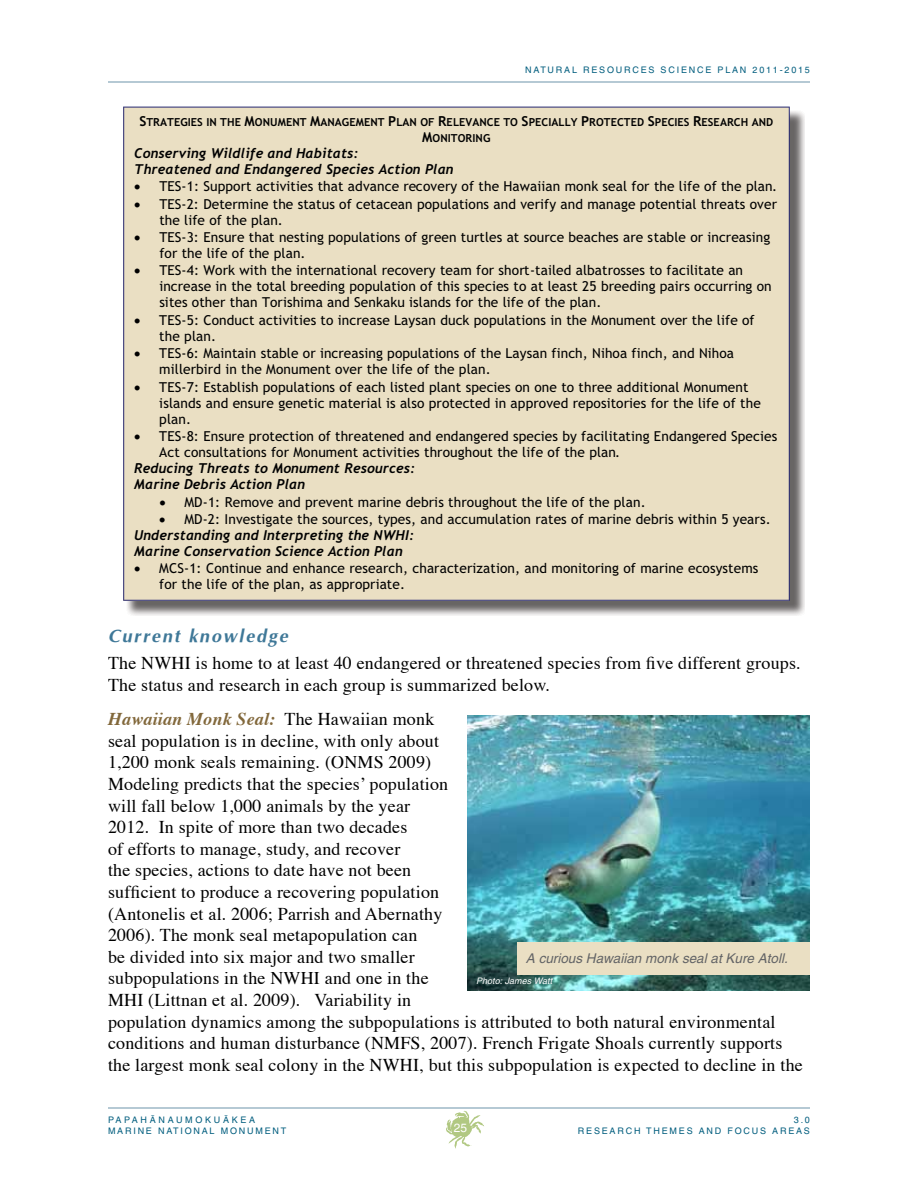
<style>
.page{position:relative;width:918px;height:1188px;background:#fff}
.page>*{position:absolute;margin:0;border:0;box-sizing:border-box;transform-origin:0 0}
.t1{font:18px/21.6px "Times";letter-spacing:.01em;color:#000}
.t2{font:italic 700 18px "Hawn Optimist";letter-spacing:.1em;color:#3f7898}
.t3{font:13.8px/16px "Trebuchet MS";letter-spacing:.01em;color:#010101}
.t4{font:italic 700 13.8px/16px "Trebuchet";letter-spacing:.01em;color:#010101}
.t5{font:italic 13.5px "Hawn Helv";color:#636466}
.t6{font:12px "Hawn Helv";color:#fff}
.t7{font:700 11.1px/16px "Trebuchet MS";letter-spacing:.005em;color:#010101;text-align:center}
.t8{font:9px/10.8px "Hawn Helv";letter-spacing:.2em;color:#005d7e}
.t9{font:italic 9px "Hawn Helv";color:#fff}
.s1{font-size:13.8px}
.s2{font-weight:700;font-style:italic;color:#82683b}
</style>
<div class="page">
<hr style="left:108px;top:1107px;width:702px;height:1px;background:#b5c9d4">
<hr style="left:108px;top:81px;width:702px;height:1px;background:#b5c9d4">
<svg style="left:446px;top:1110px;width:38px;height:39px"></svg>
<img style="left:467px;top:716px;width:343px;height:275px">
<img style="left:127px;top:111px;width:678px;height:505px">
<div style="left:123px;top:107px;width:667px;height:494px;background:#eadfc3"></div>
<div style="left:517px;top:942px;width:293px;height:32px;background:#eadfc3"></div>
<p class="t8" style="left:525px;top:64px;width:286px">NATURAL RESOURCES SCIENCE PLAN 2011-2015</p>
<p class="t7" style="left:139px;top:114px;width:635px"><span class="s1">S</span>TRATEGIES IN THE <span class="s1">M</span>ONUMENT <span class="s1">M</span>ANAGEMENT <span class="s1">P</span>LAN OF <span class="s1">R</span>ELEVANCE TO <span class="s1">S</span>PECIALLY <span class="s1">P</span>ROTECTED <span class="s1">S</span>PECIES <span class="s1">R</span>ESEARCH AND<br><span class="s1">M</span>ONITORING</p>
<p class="t4" style="left:134px;top:145px;width:321px">Conserving Wildlife and Habitats:<br>Threatened and Endangered Species Action Plan</p>
<p class="t3" style="left:134px;top:179px;width:644px">• TES-1: Support activities that advance recovery of the Hawaiian monk seal for the life of the plan.</p>
<p class="t3" style="left:159px;top:196px;width:619px;text-indent:-25px">• TES-2: Determine the status of cetacean populations and verify and manage potential threats over the life of the plan.</p>
<p class="t3" style="left:159px;top:229px;width:613px;text-indent:-25px">• TES-3: Ensure that nesting populations of green turtles at source beaches are stable or increasing for the life of the plan.</p>
<p class="t3" style="left:159px;top:263px;width:614px;text-indent:-25px">• TES-4: Work with the international recovery team for short-tailed albatrosses to facilitate an increase in the total breeding population of this species to at least 25 breeding pairs occurring on sites other than Torishima and Senkaku islands for the life of the plan.</p>
<p class="t3" style="left:159px;top:312px;width:597px;text-indent:-25px">• TES-5: Conduct activities to increase Laysan duck populations in the Monument over the life of the plan.</p>
<p class="t3" style="left:159px;top:345px;width:576px;text-indent:-25px">• TES-6: Maintain stable or increasing populations of the Laysan finch, Nihoa finch, and Nihoa millerbird in the Monument over the life of the plan.</p>
<p class="t3" style="left:159px;top:379px;width:603px;text-indent:-25px">• TES-7: Establish populations of each listed plant species on one to three additional Monument islands and ensure genetic material is also protected in approved repositories for the life of the plan.</p>
<p class="t3" style="left:159px;top:428px;width:619px;text-indent:-25px">• TES-8: Ensure protection of threatened and endangered species by facilitating Endangered Species<br>Act consultations for Monument activities throughout the life of the plan.</p>
<p class="t4" style="left:134px;top:460px;width:282px">Reducing Threats to Monument Resources:<br>Marine Debris Action Plan</p>
<p class="t3" style="left:159px;top:494px;width:488px">• MD-1: Remove and prevent marine debris throughout the life of the plan.</p>
<p class="t3" style="left:159px;top:511px;width:613px">• MD-2: Investigate the sources, types, and accumulation rates of marine debris within 5 years.</p>
<p class="t4" style="left:134px;top:527px;width:281px">Understanding and Interpreting the NWHI:<br>Marine Conservation Science Action Plan</p>
<p class="t3" style="left:159px;top:561px;width:601px;text-indent:-25px">• MCS-1: Continue and enhance research, characterization, and monitoring of marine ecosystems for the life of the plan, as appropriate.</p>
<h1 class="t2" style="left:108px;top:625px;width:181px">Current knowledge</h1>
<h1 class="t1" style="left:108px;top:651px;width:694px">The NWHI is home to at least 40 endangered or threatened species from five different groups.<br>The status and research in each group is summarized below.</h1>
<p class="t1" style="left:108px;top:707px;width:696px"><span class="s2">Hawaiian Monk Seal:</span> The Hawaiian monk<br>seal population is in decline, with only about<br>1,200 monk seals remaining. (ONMS 2009)<br>Modeling predicts that the species’ population<br>will fall below 1,000 animals by the year<br>2012. In spite of more than two decades<br>of efforts to manage, study, and recover<br>the species, actions to date have not been<br>sufficient to produce a recovering population<br>(Antonelis et al. 2006; Parrish and Abernathy<br>2006). The monk seal metapopulation can<br>be divided into six major and two smaller<br>subpopulations in the NWHI and one in the<br>MHI (Littnan et al. 2009). Variability in<br>population dynamics among the subpopulations is attributed to both natural environmental conditions and human disturbance (NMFS, 2007). French Frigate Shoals currently supports the largest monk seal colony in the NWHI, but this subpopulation is expected to decline in the</p>
<p class="t5" style="left:526px;top:951px;width:263px">A curious Hawaiian monk seal at Kure Atoll.</p>
<p class="t9" style="left:476px;top:976px;width:78px">Photo: James Watt</p>
<p class="t8" style="left:108px;top:1115px;width:180px">PAPAHÄNAUMOKUÄKEA<br>MARINE NATIONAL MONUMENT</p>
<p class="t8" style="left:578px;top:1115px;width:234px;text-align:right">3.0<br>RESEARCH THEMES AND FOCUS AREAS</p>
<p class="t6" style="left:454px;top:1121px;width:15px">25</p>
</div>
